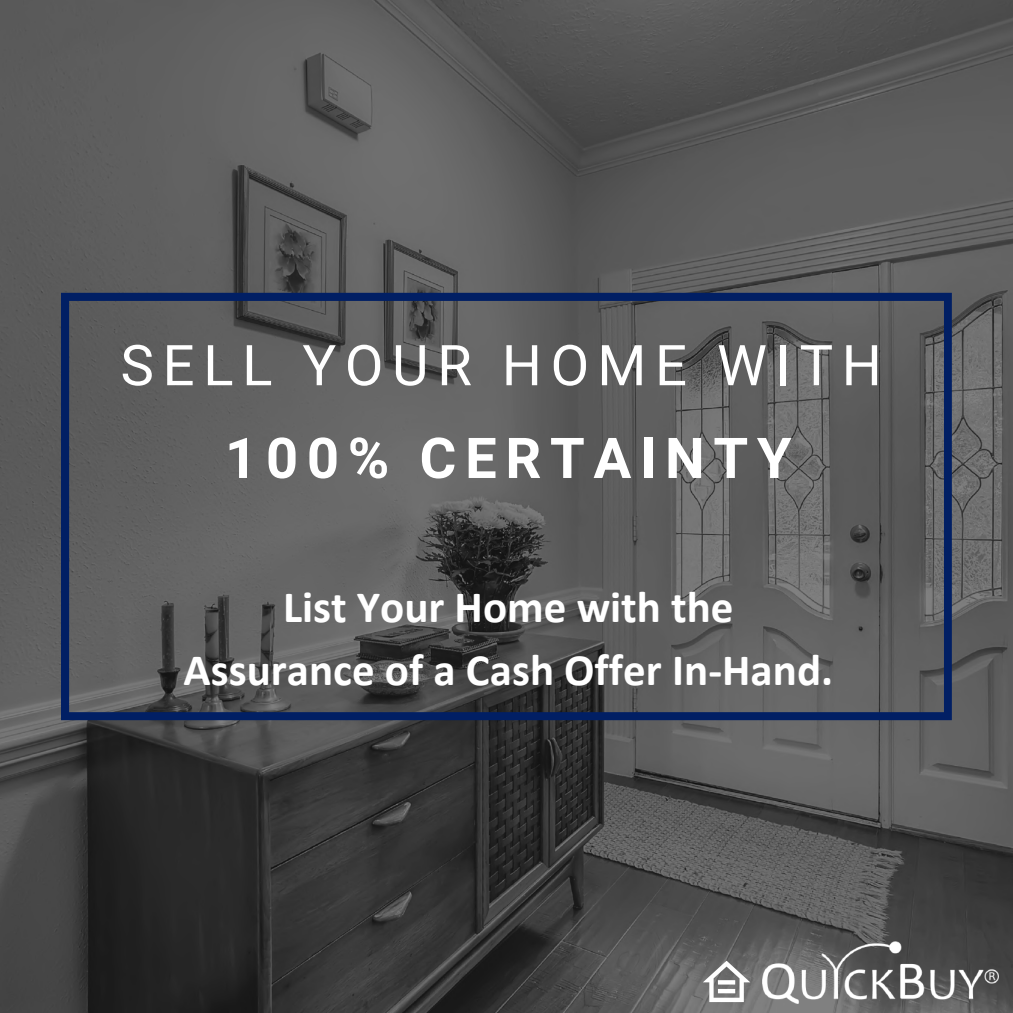
<style>
.page{position:relative;width:1013px;height:1013px;background:#fff}
.page>*{position:absolute;margin:0;border:0;box-sizing:border-box;transform-origin:0 0}
.t1{font:56.25px "Roboto";letter-spacing:.155em;color:#fff}
.t2{font:700 56.25px "Roboto";letter-spacing:.155em;color:#fff}
.t3{font:700 45px/63px "Calibri";color:#fff;text-align:center}
.s1{font-style:inherit}
</style>
<div class="page">
<img style="left:0;top:0;width:1012px;height:1012px">
<svg style="left:61px;top:293px;width:890px;height:427px;background:#585a5d"></svg>
<img style="left:762px;top:941px;width:236px;height:62px">
<svg style="left:702px;top:960px;width:48px;height:42px"></svg>
<p class="t1" style="left:120px;top:333px;width:762px">SELL YOUR HOME WITH</p>
<p class="t2" style="left:225px;top:426px;width:568px">100% CERTAINTY</p>
<p class="t3" style="left:183px;top:574px;width:651px">List Your Home with the<br>Assurance of a Cash Offer In-Hand<span class="s1">.</span></p>
</div>
